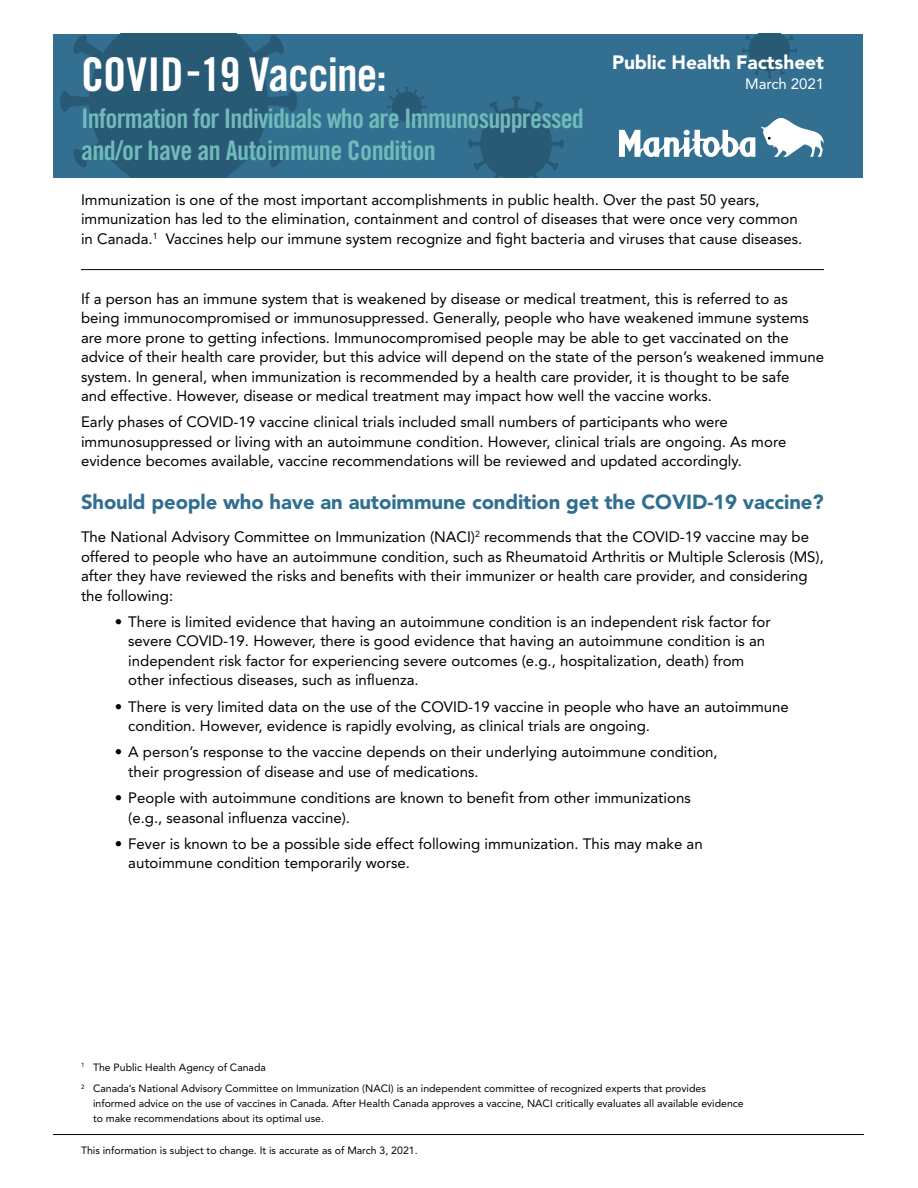
<style>
.page{position:relative;width:918px;height:1188px;background:#fff}
.page>*{position:absolute;margin:0;border:0;box-sizing:border-box;transform-origin:0 0}
.t1{font:46.5px "Trade Gothic LT Std Bd Cn 20";letter-spacing:-.02em;color:#fff}
.t2{font:27px/31.8px "Trade Gothic LT Std Bd Cn 20";letter-spacing:-.03em;color:#70bbba}
.subhead{font:900 20.25px "Avenir LT Std";letter-spacing:-.005em;color:#316f91}
.t3{font:900 19.2px "Avenir LT Std";letter-spacing:-.005em;color:#fff}
.body{font:15px/19.5px "Avenir LT Std";color:#000}
.bullets_2{font:15px/19.5px "Avenir LT Std";color:#000}
.t4{font:15px "Avenir LT Std";letter-spacing:-.005em;color:#fff}
.footnote{font:10.5px/15px "Avenir LT Std";color:#000}
</style>
<div class="page">
<hr style="left:53px;top:1134px;width:811px;height:1px;background:#000">
<div style="left:53px;top:34px;width:809px;height:143px;background:#326f91"></div>
<svg style="left:60px;top:34px;width:237px;height:143px"></svg>
<svg style="left:468px;top:96px;width:96px;height:81px"></svg>
<svg style="left:387px;top:87px;width:40px;height:40px"></svg>
<svg style="left:742px;top:34px;width:55px;height:44px"></svg>
<svg style="left:619px;top:130px;width:136px;height:27px"></svg>
<svg style="left:761px;top:118px;width:63px;height:39px"></svg>
<hr style="left:81px;top:269px;width:743px;height:1px;background:#000">
<p class="t1" style="left:81px;top:46px;width:307px">COVID-19 Vaccine:</p>
<p class="t2" style="left:81px;top:103px;width:504px">Information for Individuals who are Immunosuppressed and/or have an Autoimmune Condition</p>
<p class="t3" style="left:612px;top:50px;width:213px">Public Health Factsheet</p>
<p class="t4" style="left:745px;top:75px;width:80px">March 2021</p>
<p class="body" style="left:81px;top:190px;width:723px">Immunization is one of the most important accomplishments in public health. Over the past 50 years, immunization has led to the elimination, containment and control of diseases that were once very common in Canada.<sup>1</sup> Vaccines help our immune system recognize and fight bacteria and viruses that cause diseases.</p>
<p class="body" style="left:81px;top:289px;width:745px">If a person has an immune system that is weakened by disease or medical treatment, this is referred to as being immunocompromised or immunosuppressed. Generally, people who have weakened immune systems are more prone to getting infections. Immunocompromised people may be able to get vaccinated on the advice of their health care provider, but this advice will depend on the state of the person’s weakened immune system. In general, when immunization is recommended by a health care provider, it is thought to be safe<br>and effective. However, disease or medical treatment may impact how well the vaccine works.</p>
<p class="body" style="left:81px;top:413px;width:707px">Early phases of COVID-19 vaccine clinical trials included small numbers of participants who were immunosuppressed or living with an autoimmune condition. However, clinical trials are ongoing. As more evidence becomes available, vaccine recommendations will be reviewed and updated accordingly.</p>
<p class="subhead" style="left:81px;top:490px;width:744px">Should people who have an autoimmune condition get the COVID-19 vaccine?</p>
<p class="body" style="left:81px;top:527px;width:744px">The National Advisory Committee on Immunization (NACI)<sup>2</sup> recommends that the COVID-19 vaccine may be offered to people who have an autoimmune condition, such as Rheumatoid Arthritis or Multiple Sclerosis (MS), after they have reviewed the risks and benefits with their immunizer or health care provider, and considering the following:</p>
<p class="bullets_2" style="left:128px;top:612px;width:644px;text-indent:-14px">• There is limited evidence that having an autoimmune condition is an independent risk factor for severe COVID-19. However, there is good evidence that having an autoimmune condition is an independent risk factor for experiencing severe outcomes (e.g., hospitalization, death) from other infectious diseases, such as influenza.</p>
<p class="bullets_2" style="left:128px;top:697px;width:662px;text-indent:-14px">• There is very limited data on the use of the COVID-19 vaccine in people who have an autoimmune condition. However, evidence is rapidly evolving, as clinical trials are ongoing.</p>
<p class="bullets_2" style="left:128px;top:743px;width:591px;text-indent:-14px">• A person’s response to the vaccine depends on their underlying autoimmune condition, their progression of disease and use of medications.</p>
<p class="bullets_2" style="left:128px;top:788px;width:564px;text-indent:-14px">• People with autoimmune conditions are known to benefit from other immunizations (e.g., seasonal influenza vaccine).</p>
<p class="bullets_2" style="left:128px;top:834px;width:576px;text-indent:-14px">• Fever is known to be a possible side effect following immunization. This may make an autoimmune condition temporarily worse.</p>
<p class="footnote" style="left:81px;top:1060px;width:186px"><sup>1</sup> The Public Health Agency of Canada</p>
<p class="footnote" style="left:93px;top:1081px;width:652px;text-indent:-12px"><sup>2</sup> Canada’s National Advisory Committee on Immunization (NACI) is an independent committee of recognized experts that provides informed advice on the use of vaccines in Canada. After Health Canada approves a vaccine, NACI critically evaluates all available evidence to make recommendations about its optimal use.</p>
<p class="footnote" style="left:81px;top:1143px;width:338px">This information is subject to change. It is accurate as of March 3, 2021.</p>
</div>
